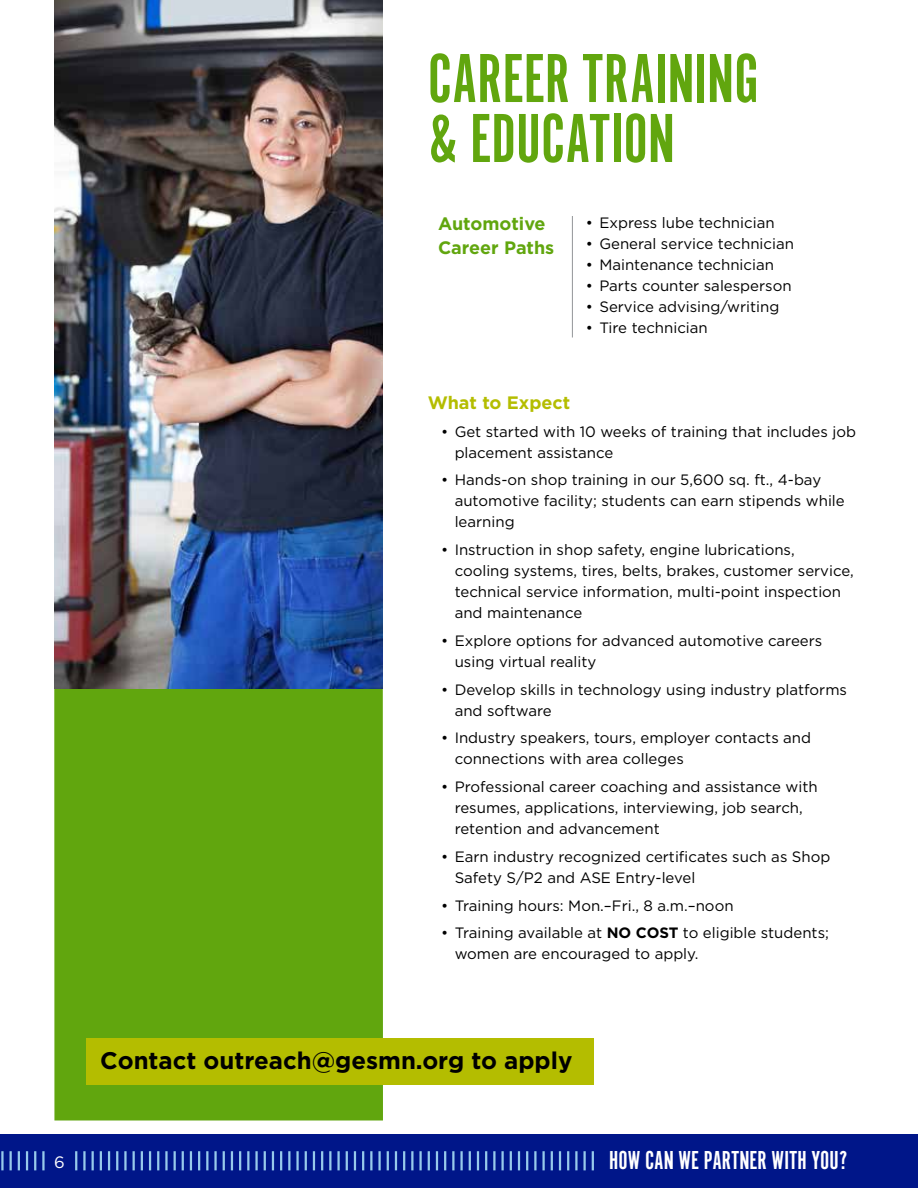
<style>
.page{position:relative;width:918px;height:1188px;background:#fff}
.page>*{position:absolute;margin:0;border:0;box-sizing:border-box;transform-origin:0 0}
.t1{font:72px/60px "Alternate Got No 1 D";color:#61a60e}
.t2{font:27px "Alternate Got No 1 D";color:#fff}
.t3{font:700 24px "Gotham";color:#000}
.t4{font:700 18px/24px "Gotham";color:#61a60e}
.t5{font:700 18px "Gotham";color:#b4bd00}
.t6{font:16.5px "Gotham";color:#fff}
.t7{font:15px/21px "Gotham";color:#000}
.s1{font-weight:700}
</style>
<div class="page">
<div style="left:0;top:1134px;width:918px;height:54px;background:#001689"></div>
<hr style="left:1px;top:1151px;width:3px;height:19px;background:#97caeb">
<svg style="left:10px;top:1151px;width:2px;height:19px"></svg>
<svg style="left:18px;top:1151px;width:2px;height:19px"></svg>
<svg style="left:26px;top:1151px;width:2px;height:19px"></svg>
<svg style="left:34px;top:1151px;width:2px;height:19px"></svg>
<hr style="left:42px;top:1151px;width:3px;height:19px;background:#97caeb">
<svg style="left:75px;top:1151px;width:2px;height:19px"></svg>
<hr style="left:83px;top:1151px;width:3px;height:19px;background:#97caeb">
<svg style="left:92px;top:1151px;width:2px;height:19px"></svg>
<svg style="left:100px;top:1151px;width:2px;height:19px"></svg>
<svg style="left:108px;top:1151px;width:2px;height:19px"></svg>
<svg style="left:116px;top:1151px;width:2px;height:19px"></svg>
<hr style="left:124px;top:1151px;width:3px;height:19px;background:#97caeb">
<svg style="left:133px;top:1151px;width:2px;height:19px"></svg>
<svg style="left:141px;top:1151px;width:2px;height:19px"></svg>
<svg style="left:149px;top:1151px;width:2px;height:19px"></svg>
<svg style="left:157px;top:1151px;width:2px;height:19px"></svg>
<hr style="left:165px;top:1151px;width:3px;height:19px;background:#97caeb">
<svg style="left:174px;top:1151px;width:2px;height:19px"></svg>
<svg style="left:182px;top:1151px;width:2px;height:19px"></svg>
<svg style="left:190px;top:1151px;width:2px;height:19px"></svg>
<svg style="left:198px;top:1151px;width:2px;height:19px"></svg>
<svg style="left:206px;top:1151px;width:2px;height:19px"></svg>
<hr style="left:214px;top:1151px;width:3px;height:19px;background:#97caeb">
<svg style="left:223px;top:1151px;width:2px;height:19px"></svg>
<svg style="left:231px;top:1151px;width:2px;height:19px"></svg>
<svg style="left:239px;top:1151px;width:2px;height:19px"></svg>
<svg style="left:247px;top:1151px;width:2px;height:19px"></svg>
<hr style="left:255px;top:1151px;width:3px;height:19px;background:#97caeb">
<svg style="left:264px;top:1151px;width:2px;height:19px"></svg>
<svg style="left:272px;top:1151px;width:2px;height:19px"></svg>
<svg style="left:280px;top:1151px;width:2px;height:19px"></svg>
<svg style="left:288px;top:1151px;width:2px;height:19px"></svg>
<hr style="left:296px;top:1151px;width:3px;height:19px;background:#97caeb">
<svg style="left:305px;top:1151px;width:2px;height:19px"></svg>
<svg style="left:313px;top:1151px;width:2px;height:19px"></svg>
<svg style="left:321px;top:1151px;width:2px;height:19px"></svg>
<svg style="left:329px;top:1151px;width:2px;height:19px"></svg>
<hr style="left:337px;top:1151px;width:3px;height:19px;background:#97caeb">
<svg style="left:346px;top:1151px;width:2px;height:19px"></svg>
<svg style="left:354px;top:1151px;width:2px;height:19px"></svg>
<svg style="left:362px;top:1151px;width:2px;height:19px"></svg>
<hr style="left:370px;top:1151px;width:3px;height:19px;background:#97caeb">
<hr style="left:378px;top:1151px;width:3px;height:19px;background:#97caeb">
<svg style="left:387px;top:1151px;width:2px;height:19px"></svg>
<svg style="left:395px;top:1151px;width:2px;height:19px"></svg>
<svg style="left:403px;top:1151px;width:2px;height:19px"></svg>
<hr style="left:411px;top:1151px;width:3px;height:19px;background:#97caeb">
<hr style="left:419px;top:1151px;width:3px;height:19px;background:#97caeb">
<svg style="left:428px;top:1151px;width:2px;height:19px"></svg>
<svg style="left:436px;top:1151px;width:2px;height:19px"></svg>
<svg style="left:444px;top:1151px;width:2px;height:19px"></svg>
<hr style="left:452px;top:1151px;width:3px;height:19px;background:#97caeb">
<hr style="left:460px;top:1151px;width:3px;height:19px;background:#97caeb">
<svg style="left:469px;top:1151px;width:2px;height:19px"></svg>
<svg style="left:477px;top:1151px;width:2px;height:19px"></svg>
<svg style="left:485px;top:1151px;width:2px;height:19px"></svg>
<hr style="left:493px;top:1151px;width:3px;height:19px;background:#97caeb">
<hr style="left:501px;top:1151px;width:3px;height:19px;background:#97caeb">
<svg style="left:510px;top:1151px;width:2px;height:19px"></svg>
<svg style="left:518px;top:1151px;width:2px;height:19px"></svg>
<svg style="left:526px;top:1151px;width:2px;height:19px"></svg>
<hr style="left:534px;top:1151px;width:3px;height:19px;background:#97caeb">
<hr style="left:542px;top:1151px;width:3px;height:19px;background:#97caeb">
<svg style="left:551px;top:1151px;width:2px;height:19px"></svg>
<svg style="left:559px;top:1151px;width:2px;height:19px"></svg>
<svg style="left:567px;top:1151px;width:2px;height:19px"></svg>
<hr style="left:575px;top:1151px;width:3px;height:19px;background:#97caeb">
<hr style="left:583px;top:1151px;width:3px;height:19px;background:#97caeb">
<svg style="left:592px;top:1151px;width:2px;height:19px"></svg>
<div style="left:54px;top:0;width:329px;height:1120px;background:#61a60e"></div>
<img style="left:54px;top:0;width:329px;height:688px">
<hr style="left:572px;top:216px;width:1px;height:122px;background:#939598">
<div style="left:86px;top:1039px;width:508px;height:46px;background:#b4bd00"></div>
<h1 class="t1" style="left:428px;top:50px;width:333px">CAREER TRAINING &amp; EDUCATION</h1>
<p class="t4" style="left:438px;top:212px;width:118px">Automotive<br>Career Paths</p>
<p class="t7" style="left:586px;top:212px;width:190px">• Express lube technician</p>
<p class="t7" style="left:586px;top:233px;width:210px">• General service technician</p>
<p class="t7" style="left:586px;top:254px;width:190px">• Maintenance technician</p>
<p class="t7" style="left:586px;top:275px;width:207px">• Parts counter salesperson</p>
<p class="t7" style="left:586px;top:296px;width:195px">• Service advising/writing</p>
<p class="t7" style="left:586px;top:317px;width:123px">• Tire technician</p>
<p class="t5" style="left:428px;top:391px;width:144px">What to Expect</p>
<p class="t7" style="left:455px;top:420px;width:403px;text-indent:-14px">• Get started with 10 weeks of training that includes job placement assistance</p>
<p class="t7" style="left:455px;top:469px;width:392px;text-indent:-14px">• Hands-on shop training in our 5,600 sq. ft., 4-bay automotive facility; students can earn stipends while learning</p>
<p class="t7" style="left:455px;top:539px;width:401px;text-indent:-14px">• Instruction in shop safety, engine lubrications,<br>cooling systems, tires, belts, brakes, customer service, technical service information, multi-point inspection and maintenance</p>
<p class="t7" style="left:455px;top:630px;width:369px;text-indent:-14px">• Explore options for advanced automotive careers using virtual reality</p>
<p class="t7" style="left:455px;top:678px;width:394px;text-indent:-14px">• Develop skills in technology using industry platforms and software</p>
<p class="t7" style="left:455px;top:727px;width:358px;text-indent:-14px">• Industry speakers, tours, employer contacts and connections with area colleges</p>
<p class="t7" style="left:455px;top:776px;width:364px;text-indent:-14px">• Professional career coaching and assistance with resumes, applications, interviewing, job search, retention and advancement</p>
<p class="t7" style="left:455px;top:846px;width:377px;text-indent:-14px">• Earn industry recognized certificates such as Shop<br>Safety S/P2 and ASE Entry-level</p>
<p class="t7" style="left:441px;top:894px;width:294px">• Training hours: Mon.–Fri., 8 a.m.–noon</p>
<p class="t7" style="left:455px;top:922px;width:376px;text-indent:-14px">• Training available at <span class="s1">NO COST</span> to eligible students; women are encouraged to apply.</p>
<h3 class="t3" style="left:100px;top:1045px;width:474px">Contact outreach@gesmn.org to apply</h3>
<p class="t6" style="left:54px;top:1151px;width:12px">6</p>
<h2 class="t2" style="left:609px;top:1146px;width:240px">HOW CAN WE PARTNER WITH YOU?</h2>
</div>
